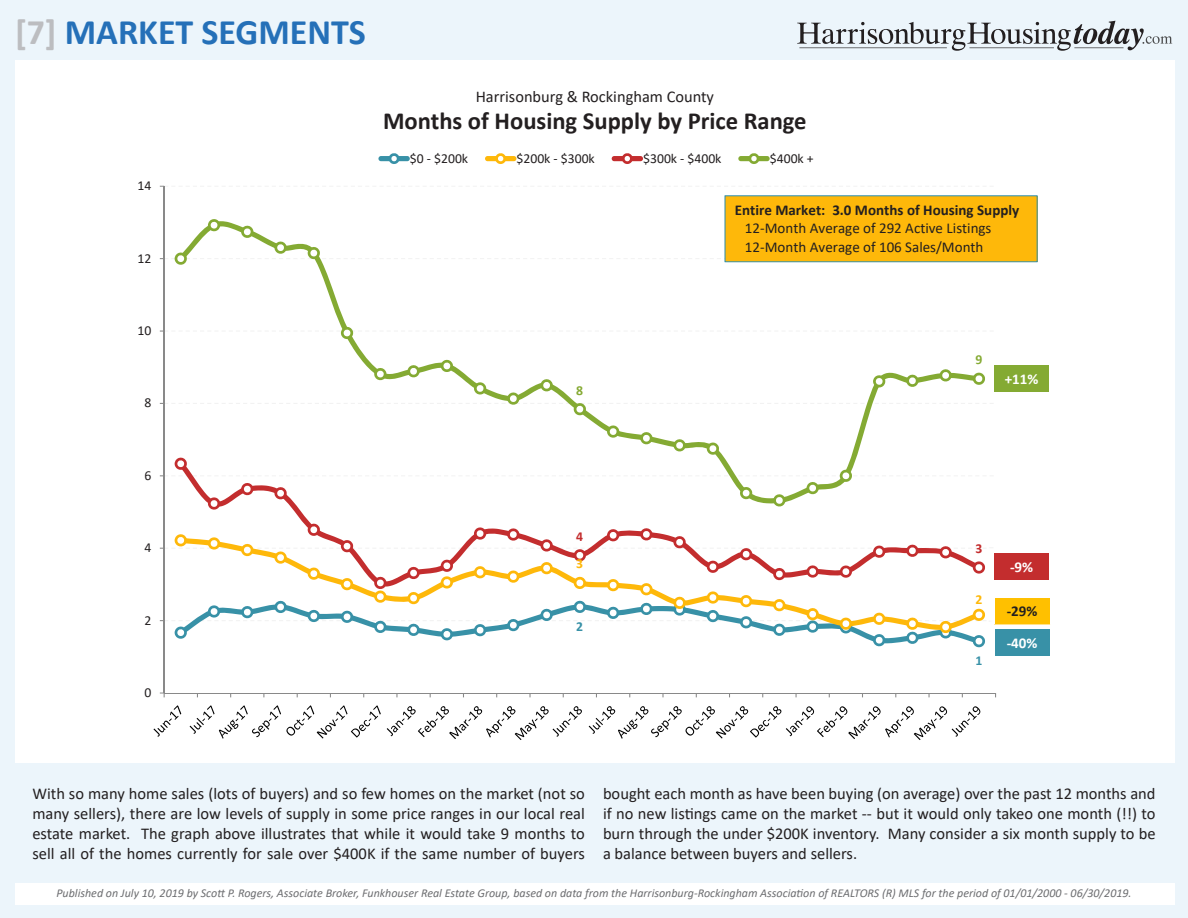
<style>
.page{position:relative;width:1188px;height:918px;background:#ecf5fb}
.page>*{position:absolute;margin:0;border:0;box-sizing:border-box;transform-origin:0 0}
.t1{font:700 36px "Calibri";color:#2570b8}
.t2{font:700 24.6px "Calibri";color:#231f20}
.t3{font:16.5px/19.8px "Calibri";color:#231f20;text-align:justify}
.t4{font:16.35px "Calibri";color:#231f20}
.t5{font:15px/18.3px "Calibri";color:#231f20}
.t6{font:700 15px/31.7px "Calibri";color:#231f20}
.t7{font:700 15px "Calibri";color:#fff}
.t8{font:13.65px "Calibri";letter-spacing:-.005em;color:#231f20}
.t9{font:700 13.65px "Calibri";color:#3891a7}
.t10{font:700 13.65px "Calibri";color:#feb80a}
.t11{font:700 13.65px "Calibri";color:#c32d2e}
.t12{font:700 13.65px "Calibri";color:#85aa33}
.t13{font:italic 12px "Calibri";color:#6c6d70}
.s1{color:#bcbdc0}
.s2{font-weight:700}
.s3{color:#fff}
</style>
<div class="page">
<div style="left:15px;top:60px;width:1159px;height:703px;background:#fff"></div>
<svg style="left:797px;top:20px;width:375px;height:31px"></svg>
<div style="left:15px;top:883px;width:1159px;height:21px;background:#fff"></div>
<svg style="left:153px;top:153px;width:885px;height:587px"></svg>
<div style="left:724px;top:195px;width:314px;height:67px;background:#feb80a"></div>
<div style="left:989px;top:360px;width:66px;height:38px;background:#fff"></div>
<div style="left:994px;top:366px;width:55px;height:26px;background:#84aa33"></div>
<img style="left:989px;top:548px;width:60px;height:38px">
<div style="left:994px;top:554px;width:55px;height:26px;background:#c32d2e"></div>
<img style="left:989px;top:592px;width:61px;height:32px">
<div style="left:995px;top:598px;width:54px;height:26px;background:#ffc000"></div>
<img style="left:989px;top:624px;width:62px;height:38px">
<div style="left:995px;top:630px;width:54px;height:26px;background:#3891a7"></div>
<p class="t1" style="left:15px;top:6px;width:352px"><span class="s1">[7]</span> MARKET SEGMENTS</p>
<p class="t8" style="left:138px;top:176px;width:15px">14</p>
<p class="t8" style="left:138px;top:249px;width:15px">12</p>
<p class="t4" style="left:476px;top:85px;width:240px">Harrisonburg &amp; Rockingham County</p>
<p class="t2" style="left:383px;top:104px;width:425px">Months of Housing Supply by Price Range</p>
<p class="t8" style="left:410px;top:149px;width:60px">$0 ‐ $200k</p>
<p class="t8" style="left:517px;top:149px;width:80px">$200k ‐ $300k</p>
<p class="t8" style="left:643px;top:149px;width:80px">$300k ‐ $400k</p>
<p class="t8" style="left:770px;top:149px;width:45px">$400k +</p>
<p class="t5" style="left:745px;top:201px;width:276px;text-indent:-10px"><span class="s2">Entire Market: 3.0 Months of Housing Supply<br></span>12‐Month Average of 292 Active Listings<br>12‐Month Average of 106 Sales/Month</p>
<p class="t8" style="left:138px;top:321px;width:15px">10</p>
<p class="t8" style="left:144px;top:393px;width:8px">8</p>
<p class="t8" style="left:144px;top:466px;width:8px">6</p>
<p class="t8" style="left:144px;top:538px;width:8px">4</p>
<p class="t8" style="left:144px;top:611px;width:8px">2</p>
<p class="t8" style="left:144px;top:683px;width:8px">0</p>
<p class="t12" style="left:576px;top:380px;width:8px">8</p>
<p class="t11" style="left:576px;top:527px;width:8px">4</p>
<p class="t10" style="left:576px;top:554px;width:8px">3</p>
<p class="t9" style="left:576px;top:617px;width:8px">2</p>
<p class="t12" style="left:975px;top:350px;width:8px">9</p>
<p class="t7" style="left:1005px;top:368px;width:35px">+11%</p>
<p class="t11" style="left:975px;top:539px;width:8px">3</p>
<p class="t10" style="left:975px;top:590px;width:8px">2</p>
<p class="t9" style="left:975px;top:651px;width:8px">1</p>
<p class="t7" style="left:1010px;top:556px;width:25px">‐9%</p>
<p class="t6" style="left:1007px;top:595px;width:32px">‐29% <span class="s3">‐40%</span></p>
<p class="t3" style="left:32px;top:784px;width:554px">With so many home sales (lots of buyers) and so few homes on the market (not so many sellers), there are low levels of supply in some price ranges in our local real estate market. The graph above illustrates that while it would take 9 months to sell all of the homes currently for sale over $400K if the same number of buyers</p>
<p class="t3" style="left:603px;top:784px;width:554px">bought each month as have been buying (on average) over the past 12 months and if no new listings came on the market -- but it would only takeo one month (!!) to burn through the under $200K inventory. Many consider a six month supply to be a balance between buyers and sellers.</p>
<p class="t13" style="left:56px;top:885px;width:1077px">Published on July 10, 2019 by Scott P. Rogers, Associate Broker, Funkhouser Real Estate Group, based on data from the Harrisonburg-Rockingham Association of REALTORS (R) MLS for the period of 01/01/2000 - 06/30/2019.</p>
</div>
